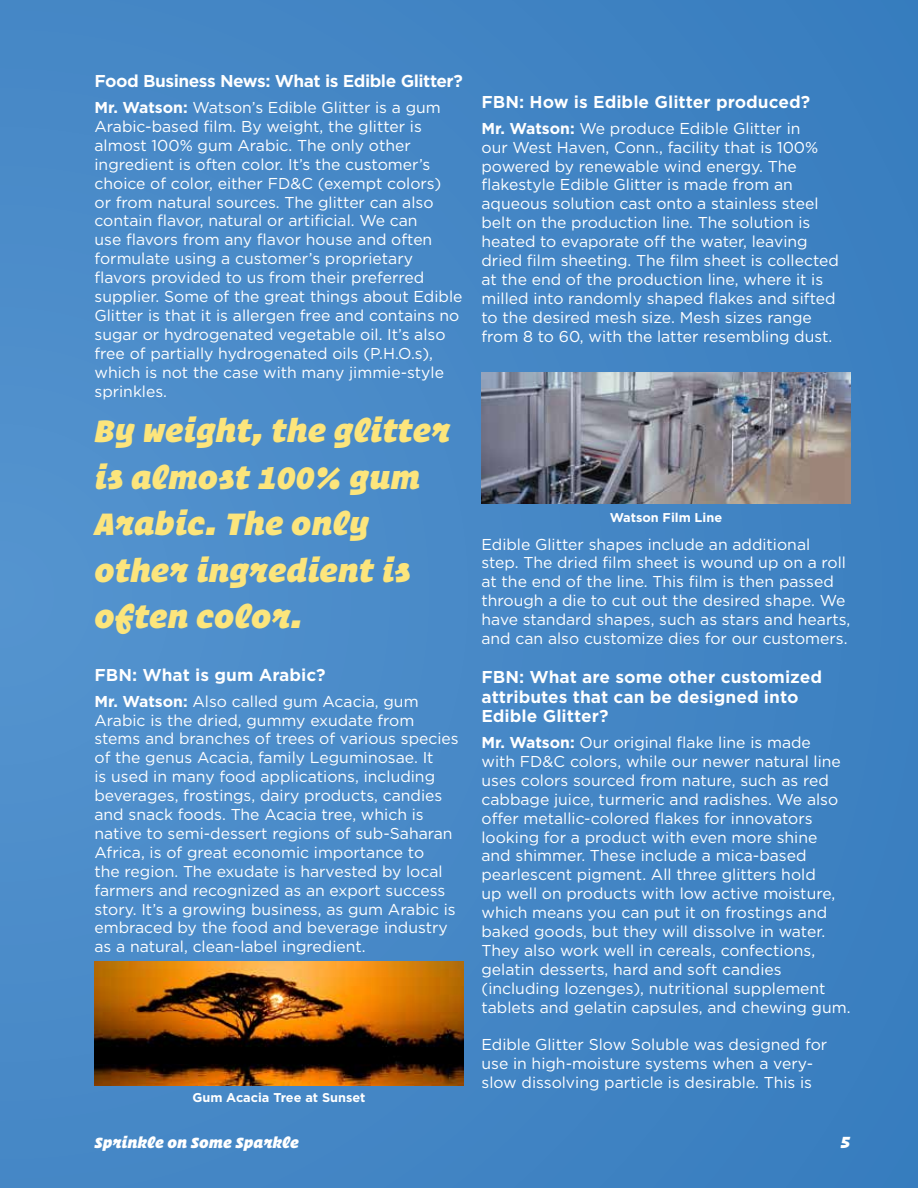
<style>
.page{position:relative;width:918px;height:1188px;background:#4587c5}
.page>*{position:absolute;margin:0;border:0;box-sizing:border-box;transform-origin:0 0}
.t1{font:italic 34.5px/46.5px "Operator X Black";color:#fce57c}
.t2{font:italic 18px "Operator X Black";color:#fff}
.t3{font:700 16.5px/19.8px "Gotham S Sm";color:#fff}
.t4{font:700 16.5px "Gotham S Sm";letter-spacing:-.03em;color:#fff}
.t5{font:italic 16.5px "Operator X Black";color:#fff}
.t6{font:15.75px/18.9px "Gotham";color:#fff}
.t7{font:700 12.75px "Gotham";color:#fff}
.s1{font-weight:700}
</style>
<div class="page">
<img style="left:482px;top:373px;width:368px;height:130px">
<img style="left:94px;top:962px;width:370px;height:123px">
<p class="t4" style="left:94px;top:70px;width:370px">Food Business News: What is Edible Glitter?</p>
<p class="t6" style="left:94px;top:98px;width:369px"><span class="s1">Mr. Watson:</span> Watson’s Edible Glitter is a gum Arabic-based film. By weight, the glitter is almost 100% gum Arabic. The only other ingredient is often color. It’s the customer’s choice of color, either FD&amp;C (exempt colors)<br>or from natural sources. The glitter can also contain flavor, natural or artificial. We can<br>use flavors from any flavor house and often formulate using a customer’s proprietary flavors provided to us from their preferred supplier. Some of the great things about Edible Glitter is that it is allergen free and contains no sugar or hydrogenated vegetable oil. It’s also free of partially hydrogenated oils (P.H.O.s), which is not the case with many jimmie-style sprinkles.</p>
<h1 class="t1" style="left:94px;top:405px;width:357px">By weight, the glitter is almost 100% gum<br>Arabic. The only other ingredient is often color.</h1>
<p class="t3" style="left:94px;top:665px;width:233px">FBN: What is gum Arabic?</p>
<p class="t6" style="left:94px;top:691px;width:366px"><span class="s1">Mr. Watson:</span> Also called gum Acacia, gum Arabic is the dried, gummy exudate from stems and branches of trees of various species of the genus Acacia, family Leguminosae. It<br>is used in many food applications, including beverages, frostings, dairy products, candies and snack foods. The Acacia tree, which is native to semi-dessert regions of sub-Saharan Africa, is of great economic importance to<br>the region. The exudate is harvested by local farmers and recognized as an export success story. It’s a growing business, as gum Arabic is embraced by the food and beverage industry as a natural, clean-label ingredient.</p>
<p class="t3" style="left:482px;top:92px;width:330px">FBN: How is Edible Glitter produced?</p>
<p class="t6" style="left:482px;top:118px;width:359px"><span class="s1">Mr. Watson:</span> We produce Edible Glitter in<br>our West Haven, Conn., facility that is 100% powered by renewable wind energy. The flakestyle Edible Glitter is made from an aqueous solution cast onto a stainless steel belt on the production line. The solution is heated to evaporate off the water, leaving dried film sheeting. The film sheet is collected at the end of the production line, where it is milled into randomly shaped flakes and sifted to the desired mesh size. Mesh sizes range from 8 to 60, with the latter resembling dust.</p>
<p class="t7" style="left:610px;top:509px;width:114px">Watson Film Line</p>
<p class="t6" style="left:482px;top:534px;width:371px">Edible Glitter shapes include an additional step. The dried film sheet is wound up on a roll at the end of the line. This film is then passed through a die to cut out the desired shape. We have standard shapes, such as stars and hearts, and can also customize dies for our customers.</p>
<p class="t3" style="left:482px;top:667px;width:342px">FBN: What are some other customized attributes that can be designed into<br>Edible Glitter?</p>
<p class="t6" style="left:482px;top:733px;width:371px"><span class="s1">Mr. Watson:</span> Our original flake line is made<br>with FD&amp;C colors, while our newer natural line uses colors sourced from nature, such as red cabbage juice, turmeric and radishes. We also offer metallic-colored flakes for innovators looking for a product with even more shine and shimmer. These include a mica-based pearlescent pigment. All three glitters hold<br>up well on products with low active moisture, which means you can put it on frostings and baked goods, but they will dissolve in water.<br>They also work well in cereals, confections, gelatin desserts, hard and soft candies (including lozenges), nutritional supplement tablets and gelatin capsules, and chewing gum.</p>
<p class="t6" style="left:482px;top:1035px;width:347px">Edible Glitter Slow Soluble was designed for use in high-moisture systems when a very&shy;slow dissolving particle is desirable. This is</p>
<p class="t7" style="left:192px;top:1089px;width:175px">Gum Acacia Tree at Sunset</p>
<p class="t5" style="left:94px;top:1128px;width:206px">Sprinkle on Some Sparkle</p>
<p class="t2" style="left:841px;top:1126px;width:11px">5</p>
</div>
